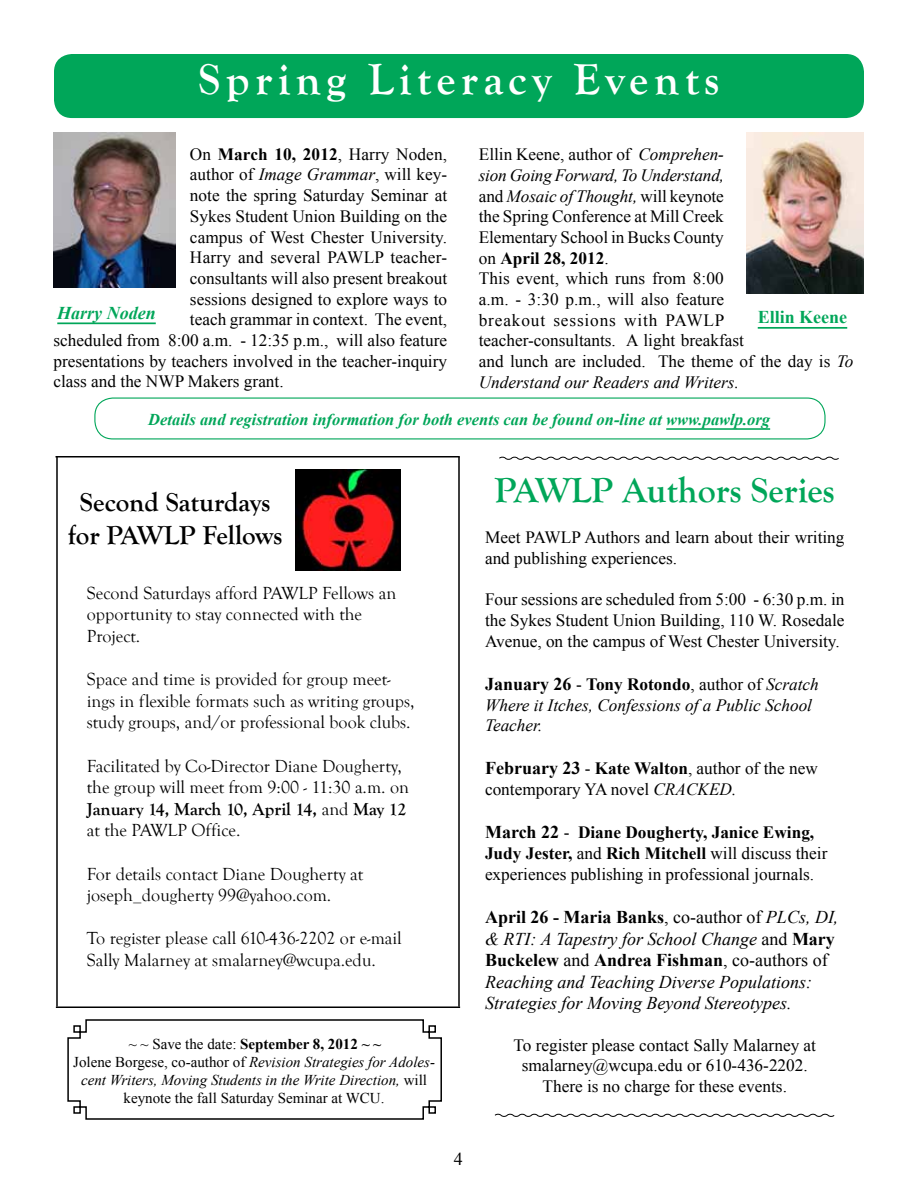
<style>
.page{position:relative;width:918px;height:1188px;background:#fff}
.page>*{position:absolute;margin:0;border:0;box-sizing:border-box;transform-origin:0 0}
.t1{font:700 45px "Goudy Old Style T";letter-spacing:.12em;color:#fff}
.t2{font:700 36px "Goudy Old Style T";color:#00a659}
.t3{font:700 27px/32.4px "Goudy Old Style T";color:#000;text-align:center}
.t4{font:18px/21.6px "Goudy Old Style T";color:#000}
.t5{font:italic 18px/21.6px "Times New Roman";color:#000}
.t6{font:italic 700 18px "Times New Roman";color:#00a659}
.t7{font:700 18px "Times New Roman";color:#00a659}
.t8{font:18px "Times New Roman";color:#000}
.t9{font:17.25px/20.7px "Times New Roman";color:#000}
.t10{font:italic 17.25px/20.7px "Times New Roman";color:#000}
.t11{font:italic 700 16.5px "Times New Roman";color:#00a659}
.t12{font:15px/18px "Times New Roman";color:#000;text-align:center}
.s1{font-weight:700}
.s2{font-style:italic}
.s3{font-weight:700;font-style:normal;font-size:18px}
.s4{font-style:normal}
.s5{font-weight:700;font-style:normal}
.s6{font-weight:700;font-size:18px}
</style>
<div class="page">
<div style="left:54px;top:54px;width:810px;height:64px;background:#00a659;border-radius:18px"></div>
<hr style="left:666px;top:428px;width:104px;height:2px;background:#00a659">
<div style="left:94px;top:398px;width:732px;height:41px;border:1px solid #00a659;border-radius:18px"></div>
<hr style="left:57px;top:322px;width:99px;height:2px;background:#00a659">
<img style="left:53px;top:132px;width:122px;height:156px">
<hr style="left:758px;top:327px;width:89px;height:2px;background:#00a659">
<img style="left:747px;top:132px;width:117px;height:161px">
<hr style="left:458px;top:457px;width:2px;height:550px;background:#000">
<svg style="left:494px;top:1113px;width:341px;height:4px"></svg>
<svg style="left:67px;top:1019px;width:375px;height:101px"></svg>
<hr style="left:56px;top:456px;width:404px;height:2px;background:#000">
<svg style="left:499px;top:456px;width:340px;height:4px"></svg>
<img style="left:295px;top:470px;width:106px;height:101px">
<hr style="left:56px;top:457px;width:2px;height:550px;background:#000">
<hr style="left:56px;top:1006px;width:404px;height:2px;background:#000">
<h1 class="t1" style="left:198px;top:54px;width:523px">Spring Literacy Events</h1>
<p class="t9" style="left:190px;top:143px;width:259px">On <span class="s1">March 10, 2012</span>, Harry Noden,</p>
<p class="t9" style="left:190px;top:164px;width:259px">author of <span class="s2">Image Grammar</span>, will key-</p>
<p class="t9" style="left:190px;top:185px;width:259px">note the spring Saturday Seminar at</p>
<p class="t9" style="left:190px;top:205px;width:259px">Sykes Student Union Building on the</p>
<p class="t9" style="left:190px;top:226px;width:259px">campus of West Chester University.</p>
<p class="t9" style="left:190px;top:247px;width:259px">Harry and several PAWLP teacher-</p>
<p class="t9" style="left:190px;top:268px;width:259px">consultants will also present breakout</p>
<p class="t9" style="left:190px;top:288px;width:259px">sessions designed to explore ways to</p>
<p class="t9" style="left:190px;top:309px;width:259px">teach grammar in context. The event,</p>
<p class="t9" style="left:53px;top:330px;width:395px">scheduled from 8:00 a.m. - 12:35 p.m., will also feature</p>
<p class="t9" style="left:53px;top:350px;width:395px">presentations by teachers involved in the teacher-inquiry</p>
<p class="t9" style="left:53px;top:371px;width:232px">class and the NWP Makers grant.</p>
<p class="t6" style="left:57px;top:300px;width:100px">Harry Noden</p>
<p class="t9" style="left:479px;top:144px;width:376px">Ellin Keene, author of <span class="s2">Comprehen-<br>sion Going Forward, To Understand,<br></span>and <span class="s2">Mosaic of Thought,</span> will keynote<br>the Spring Conference at Mill Creek<br>Elementary School in Bucks County<br>on <span class="s1">April 28, 2012</span>.<br>This event, which runs from 8:00<br>a.m. - 3:30 p.m., will also feature<br>breakout sessions with PAWLP teacher-consultants. A light breakfast<br>and lunch are included. The theme of the day is <span class="s2">To Understand our Readers and Writers.</span></p>
<p class="t7" style="left:758px;top:305px;width:91px">Ellin Keene</p>
<p class="t11" style="left:148px;top:407px;width:623px">Details and registration information for both events can be found on-line at www.pawlp.org</p>
<h3 class="t3" style="left:68px;top:487px;width:216px">Second Saturdays for PAWLP Fellows</h3>
<p class="t4" style="left:87px;top:583px;width:311px">Second Saturdays afford PAWLP Fellows an opportunity to stay connected with the<br>Project.</p>
<p class="t4" style="left:87px;top:669px;width:329px">Space and time is provided for group meet&shy;ings in flexible formats such as writing groups, study groups, and/or professional book clubs.</p>
<p class="t4" style="left:87px;top:755px;width:324px">Facilitated by Co-Director Diane Dougherty, the group will meet from 9:00 - 11:30 a.m. on <span class="s1">January 14, March 10, April 14,</span> and <span class="s1">May 12 </span>at the PAWLP Office.</p>
<p class="t4" style="left:87px;top:863px;width:278px">For details contact Diane Dougherty at joseph_dougherty 99@yahoo.com.</p>
<p class="t4" style="left:87px;top:928px;width:316px">To register please call 610-436-2202 or e-mail<br>Sally Malarney at smalarney@wcupa.edu.</p>
<p class="t12" style="left:73px;top:1035px;width:363px">~ ~ Save the date: <span class="s1">September 8, 2012 ~ ~<br></span>Jolene Borgese, co-author of <span class="s2">Revision Strategies for Adoles&shy;cent Writers, Moving Students in the Write Direction,</span> will keynote the fall Saturday Seminar at WCU.</p>
<p class="t8" style="left:454px;top:1147px;width:10px">4</p>
<h2 class="t2" style="left:495px;top:470px;width:342px">PAWLP Authors Series</h2>
<p class="t9" style="left:485px;top:527px;width:361px">Meet PAWLP Authors and learn about their writing and publishing experiences.</p>
<p class="t9" style="left:485px;top:589px;width:361px;text-align:justify">Four sessions are scheduled from 5:00 - 6:30 p.m. in the Sykes Student Union Building, 110 W. Rosedale Avenue, on the campus of West Chester University.</p>
<p class="t10" style="left:485px;top:673px;width:335px"><span class="s3">January 26</span> <span class="s4">-</span> <span class="s5">Tony Rotondo</span><span class="s4">, author of</span> Scratch<br>Where it Itches, Confessions of a Public School<br>Teacher.</p>
<p class="t9" style="left:485px;top:758px;width:334px"><span class="s6">February 23</span> - <span class="s1">Kate Walton</span>, author of the new contemporary YA novel <span class="s2">CRACKED.</span></p>
<p class="t9" style="left:485px;top:822px;width:344px"><span class="s6">March 22</span> - <span class="s1">Diane Dougherty, Janice Ewing,<br>Judy Jester,</span> and <span class="s1">Rich Mitchell</span> will discuss their experiences publishing in professional journals.</p>
<p class="t5" style="left:485px;top:906px;width:355px"><span class="s5">April 26 - Maria Banks</span><span class="s4">, co-author of</span> PLCs, DI, &amp; RTI: A Tapestry for School Change <span class="s4">and</span> <span class="s5">Mary Buckelew</span> <span class="s4">and</span> <span class="s5">Andrea Fishman</span><span class="s4">, co-authors of </span>Reaching and Teaching Diverse Populations:<br>Strategies for Moving Beyond Stereotypes.</p>
<p class="t9" style="left:514px;top:1034px;width:304px;text-align:center">To register please contact Sally Malarney at smalarney@wcupa.edu or 610-436-2202.<br>There is no charge for these events.</p>
</div>
